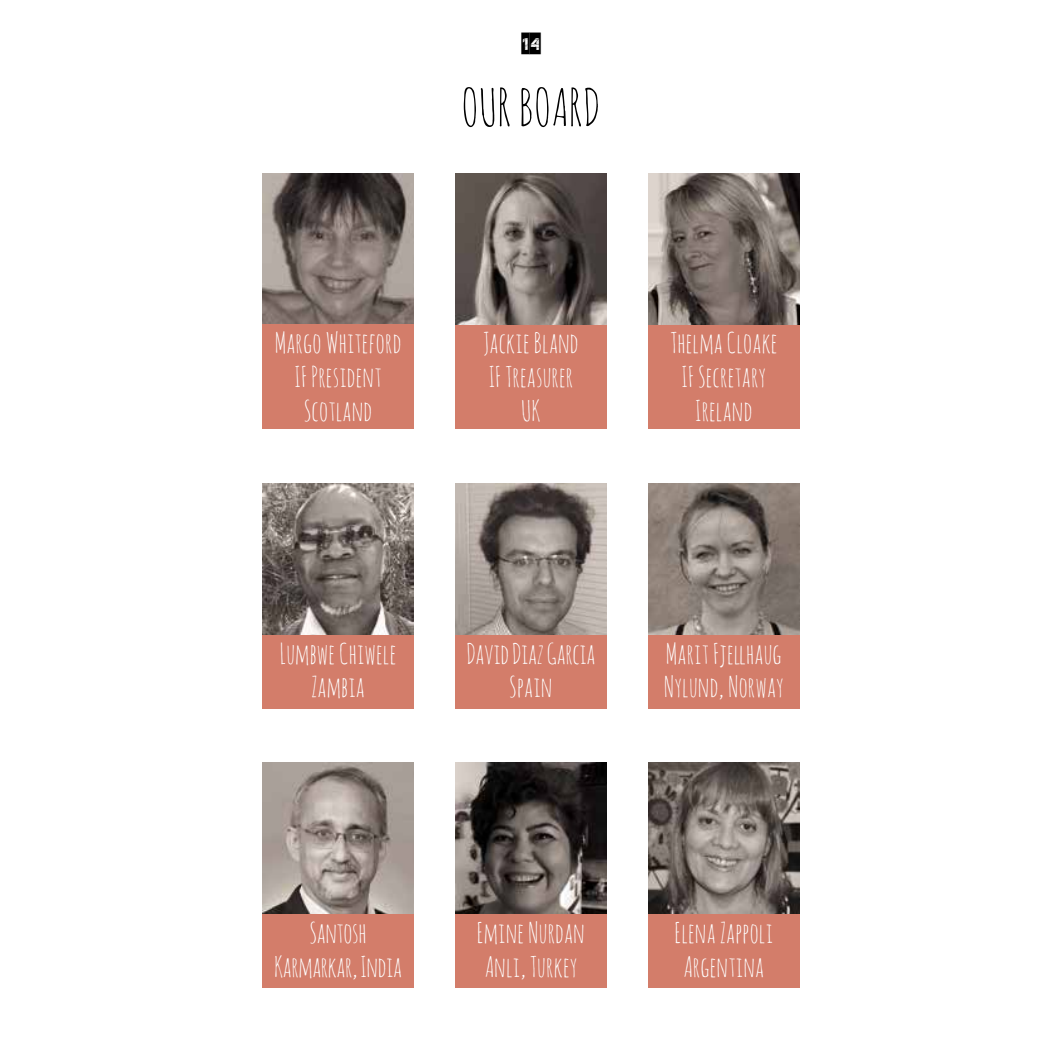
<style>
.page{position:relative;width:1062px;height:1062px;background:#fff}
.page>*{position:absolute;margin:0;border:0;box-sizing:border-box;transform-origin:0 0}
.t1{font:50.75px "Amatic SC";color:#000}
.t2{font:28px/33.6px "Amatic SC";color:#fff;text-align:center}
.t3{font:28px/33.6px "Amatic SC";letter-spacing:-.02em;color:#fff;text-align:center}
.t4{font:21px "Take Cover";color:#000}
</style>
<div class="page">
<img style="left:455px;top:483px;width:152px;height:152px">
<img style="left:648px;top:763px;width:151px;height:151px">
<img style="left:262px;top:484px;width:152px;height:151px">
<img style="left:262px;top:173px;width:152px;height:152px">
<img style="left:455px;top:763px;width:152px;height:151px">
<div style="left:262px;top:325px;width:152px;height:104px;background:#d37d6a"></div>
<div style="left:455px;top:325px;width:152px;height:104px;background:#d37d6a"></div>
<div style="left:648px;top:325px;width:151px;height:104px;background:#d37d6a"></div>
<div style="left:262px;top:635px;width:152px;height:73px;background:#d37d6a"></div>
<img style="left:455px;top:173px;width:152px;height:152px">
<img style="left:648px;top:173px;width:151px;height:152px">
<div style="left:455px;top:635px;width:152px;height:73px;background:#d37d6a"></div>
<img style="left:648px;top:484px;width:151px;height:151px">
<div style="left:648px;top:635px;width:151px;height:73px;background:#d37d6a"></div>
<img style="left:262px;top:763px;width:152px;height:151px">
<div style="left:262px;top:914px;width:152px;height:73px;background:#d37d6a"></div>
<div style="left:455px;top:914px;width:152px;height:73px;background:#d37d6a"></div>
<div style="left:648px;top:914px;width:151px;height:73px;background:#d37d6a"></div>
<p class="t4" style="left:521px;top:32px;width:21px">14</p>
<h1 class="t1" style="left:461px;top:74px;width:141px">OUR BOARD</h1>
<p class="t2" style="left:275px;top:326px;width:128px">Margo Whiteford<br>IF President<br>Scotland</p>
<p class="t2" style="left:483px;top:326px;width:97px">Jackie Bland<br>IF Treasurer<br>UK</p>
<p class="t2" style="left:670px;top:326px;width:109px">Thelma Cloake<br>IF Secretary<br>Ireland</p>
<p class="t2" style="left:280px;top:636px;width:118px">Lumbwe Chiwele<br>Zambia</p>
<p class="t3" style="left:466px;top:636px;width:131px">David Diaz Garcia<br>Spain</p>
<p class="t2" style="left:664px;top:636px;width:121px;text-align:left">Marit Fjellhaug<br>Nylund, Norway</p>
<p class="t3" style="left:274px;top:915px;width:130px">Santosh<br>Karmarkar, India</p>
<p class="t2" style="left:477px;top:915px;width:110px;text-align:left">Emine Nurdan<br>Anli, Turkey</p>
<p class="t2" style="left:674px;top:915px;width:100px">Elena Zappoli<br>Argentina</p>
</div>
